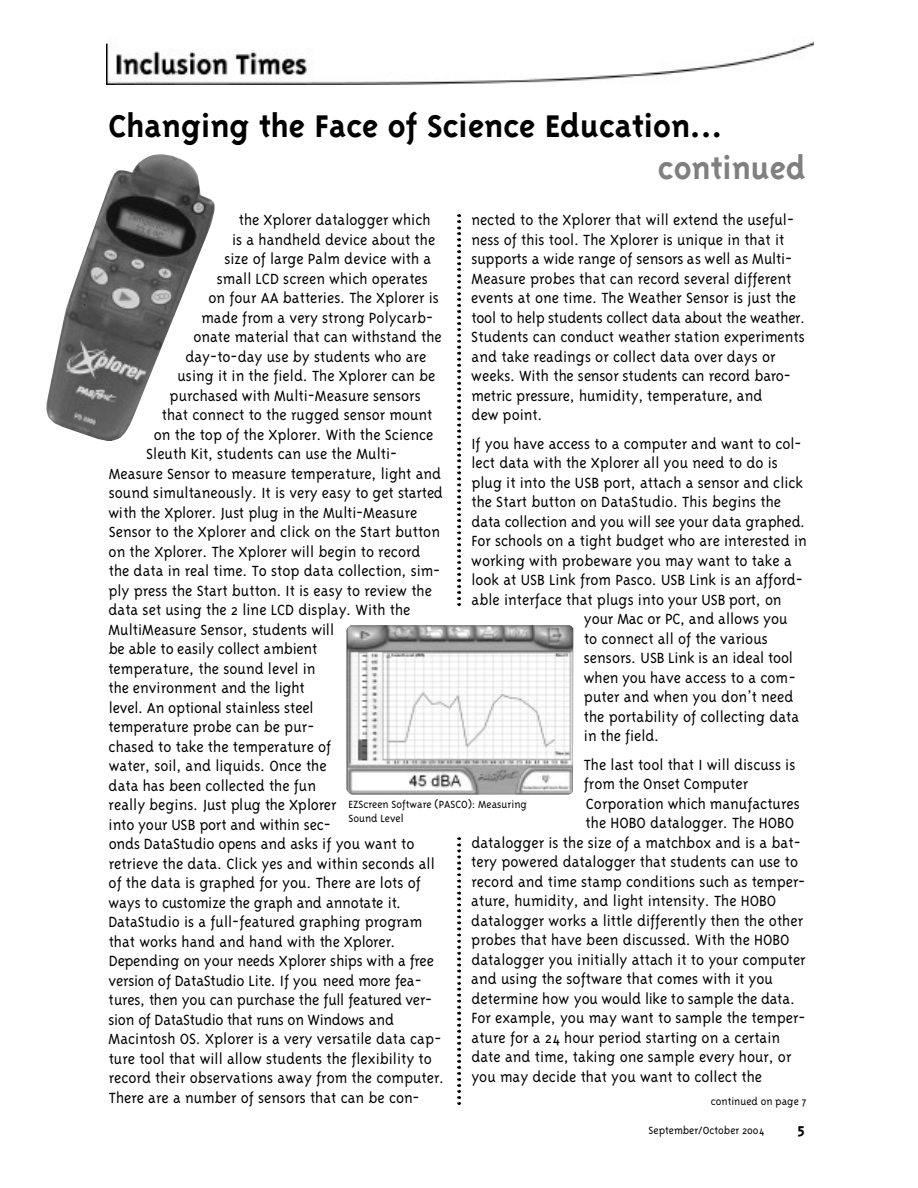
<style>
.page{position:relative;width:918px;height:1188px;background:#fff}
.page>*{position:absolute;margin:0;border:0;box-sizing:border-box;transform-origin:0 0}
.t1{font:700 36px "Triplex";color:#000}
.t2{font:700 36px "Triplex";color:#808080}
.t3{font:300 16.95px/19.5px "Triplex";color:#000}
.t4{font:300 16.95px "Triplex";letter-spacing:-.025em;color:#000}
.t5{font:700 16.95px "Triplex";color:#000}
.t6{font:300 12px/14.2px "Triplex";color:#000}
</style>
<div class="page">
<img style="left:458px;top:215px;width:3px;height:391px">
<img style="left:107px;top:42px;width:706px;height:42px">
<img style="left:46px;top:154px;width:169px;height:287px">
<img style="left:346px;top:625px;width:227px;height:170px">
<img style="left:458px;top:837px;width:2px;height:267px">
<h1 class="t1" style="left:109px;top:110px;width:616px">Changing the Face of Science Education...</h1>
<h1 class="t2" style="left:658px;top:152px;width:149px">continued</h1>
<p class="t3" style="left:471px;top:211px;width:335px">nected to the Xplorer that will extend the useful&shy;ness of this tool. The Xplorer is unique in that it supports a wide range of sensors as well as Multi-Measure probes that can record several different events at one time. The Weather Sensor is just the tool to help students collect data about the weather.<br>Students can conduct weather station experiments and take readings or collect data over days or weeks. With the sensor students can record baro&shy;metric pressure, humidity, temperature, and<br>dew point.</p>
<p class="t3" style="left:471px;top:435px;width:332px">If you have access to a computer and want to col-</p>
<p class="t3" style="left:471px;top:454px;width:308px">lect data with the Xplorer all you need to do is</p>
<p class="t3" style="left:471px;top:474px;width:333px">plug it into the USB port, attach a sensor and click</p>
<p class="t3" style="left:471px;top:493px;width:311px">the Start button on DataStudio. This begins the</p>
<p class="t3" style="left:472px;top:513px;width:335px">data collection and you will see your data graphed.</p>
<p class="t3" style="left:471px;top:532px;width:337px">For schools on a tight budget who are interested in</p>
<p class="t3" style="left:471px;top:552px;width:322px">working with probeware you may want to take a</p>
<p class="t3" style="left:471px;top:571px;width:333px">look at USB Link from Pasco. USB Link is an afford-</p>
<p class="t3" style="left:472px;top:591px;width:311px">able interface that plugs into your USB port, on</p>
<p class="t3" style="left:584px;top:610px;width:205px">your Mac or PC, and allows you</p>
<p class="t3" style="left:584px;top:630px;width:185px">to connect all of the various</p>
<p class="t3" style="left:584px;top:649px;width:211px">sensors. USB Link is an ideal tool</p>
<p class="t3" style="left:584px;top:669px;width:213px">when you have access to a com-</p>
<p class="t3" style="left:584px;top:688px;width:211px">puter and when you don’t need</p>
<p class="t3" style="left:584px;top:708px;width:217px">the portability of collecting data</p>
<p class="t3" style="left:584px;top:727px;width:77px">in the field.</p>
<p class="t3" style="left:584px;top:756px;width:213px">The last tool that I will discuss is</p>
<p class="t3" style="left:584px;top:775px;width:166px">from the Onset Computer</p>
<p class="t3" style="left:586px;top:795px;width:216px">Corporation which manufactures</p>
<p class="t3" style="left:586px;top:814px;width:210px">the HOBO datalogger. The HOBO</p>
<p class="t3" style="left:471px;top:834px;width:331px">datalogger is the size of a matchbox and is a bat-</p>
<p class="t3" style="left:471px;top:853px;width:328px">tery powered datalogger that students can use to</p>
<p class="t3" style="left:472px;top:873px;width:335px">record and time stamp conditions such as temper-</p>
<p class="t3" style="left:471px;top:892px;width:307px">ature, humidity, and light intensity. The HOBO</p>
<p class="t3" style="left:471px;top:912px;width:333px">datalogger works a little differently then the other</p>
<p class="t3" style="left:471px;top:931px;width:320px">probes that have been discussed. With the HOBO</p>
<p class="t3" style="left:471px;top:951px;width:336px">datalogger you initially attach it to your computer</p>
<p class="t3" style="left:471px;top:970px;width:303px">and using the software that comes with it you</p>
<p class="t3" style="left:471px;top:990px;width:325px">determine how you would like to sample the data.</p>
<p class="t3" style="left:471px;top:1009px;width:336px">For example, you may want to sample the temper-</p>
<p class="t3" style="left:472px;top:1029px;width:310px">ature for a 24 hour period starting on a certain</p>
<p class="t3" style="left:471px;top:1048px;width:322px">date and time, taking one sample every hour, or</p>
<p class="t3" style="left:471px;top:1068px;width:292px">you may decide that you want to collect the</p>
<p class="t6" style="left:711px;top:1095px;width:98px">continued on page 7</p>
<p class="t3" style="left:239px;top:211px;width:193px">the Xplorer datalogger which</p>
<p class="t3" style="left:232px;top:231px;width:205px">is a handheld device about the</p>
<p class="t3" style="left:224px;top:250px;width:208px">size of large Palm device with a</p>
<p class="t3" style="left:217px;top:270px;width:213px">small LCD screen which operates</p>
<p class="t3" style="left:209px;top:289px;width:232px">on four AA batteries. The Xplorer is</p>
<p class="t3" style="left:201px;top:309px;width:233px">made from a very strong Polycarb-</p>
<p class="t3" style="left:193px;top:328px;width:250px">onate material that can withstand the</p>
<p class="t3" style="left:185px;top:348px;width:242px">day-to-day use by students who are</p>
<p class="t3" style="left:177px;top:367px;width:260px">using it in the field. The Xplorer can be</p>
<p class="t3" style="left:170px;top:387px;width:253px">purchased with Multi-Measure sensors</p>
<p class="t3" style="left:162px;top:406px;width:272px">that connect to the rugged sensor mount</p>
<p class="t3" style="left:154px;top:426px;width:281px">on the top of the Xplorer. With the Science</p>
<p class="t3" style="left:146px;top:445px;width:253px">Sleuth Kit, students can use the Multi-</p>
<p class="t3" style="left:109px;top:465px;width:334px">Measure Sensor to measure temperature, light and</p>
<p class="t3" style="left:109px;top:484px;width:336px">sound simultaneously. It is very easy to get started</p>
<p class="t3" style="left:109px;top:504px;width:310px">with the Xplorer. Just plug in the Multi-Measure</p>
<p class="t3" style="left:109px;top:523px;width:333px">Sensor to the Xplorer and click on the Start button</p>
<p class="t3" style="left:109px;top:543px;width:313px">on the Xplorer. The Xplorer will begin to record</p>
<p class="t3" style="left:109px;top:562px;width:333px">the data in real time. To stop data collection, sim-</p>
<p class="t3" style="left:108px;top:582px;width:325px">ply press the Start button. It is easy to review the</p>
<p class="t3" style="left:108px;top:601px;width:303px">data set using the 2 line LCD display. With the</p>
<p class="t3" style="left:108px;top:621px;width:227px">MultiMeasure Sensor, students will</p>
<p class="t3" style="left:109px;top:640px;width:210px">be able to easily collect ambient</p>
<p class="t3" style="left:108px;top:660px;width:208px">t e mperature, the sound level in</p>
<p class="t3" style="left:108px;top:679px;width:198px">the environment and the light</p>
<p class="t3" style="left:109px;top:699px;width:206px">level. An optional stainless steel</p>
<p class="t3" style="left:109px;top:718px;width:207px">t e m p e rature probe can be pur-</p>
<p class="t3" style="left:109px;top:738px;width:224px">chased to take the temperature of</p>
<p class="t3" style="left:109px;top:757px;width:219px">water, soil, and liquids. Once the</p>
<p class="t3" style="left:109px;top:777px;width:209px">data has been collected the fun</p>
<p class="t3" style="left:109px;top:796px;width:229px">really begins. Just plug the Xplorer</p>
<p class="t3" style="left:108px;top:816px;width:224px">into your USB port and within sec-</p>
<p class="t3" style="left:109px;top:835px;width:307px">onds DataStudio opens and asks if you want to</p>
<p class="t3" style="left:109px;top:855px;width:328px">retrieve the data. Click yes and within seconds all</p>
<p class="t3" style="left:109px;top:874px;width:314px">of the data is graphed for you. There are lots of</p>
<p class="t3" style="left:109px;top:894px;width:294px">ways to customize the graph and annotate it.</p>
<p class="t3" style="left:108px;top:913px;width:315px">D a t aStudio is a full-featured graphing program</p>
<p class="t3" style="left:109px;top:933px;width:288px">that works hand and hand with the Xplorer.</p>
<p class="t3" style="left:109px;top:952px;width:327px">Depending on your needs Xplorer ships with a free</p>
<p class="t3" style="left:109px;top:972px;width:315px">version of DataStudio Lite. If you need more fea-</p>
<p class="t3" style="left:108px;top:991px;width:325px">tures, then you can purchase the full featured ver-</p>
<p class="t4" style="left:109px;top:1012px;width:287px">sion of DataStudio that runs on Windows and</p>
<p class="t3" style="left:108px;top:1030px;width:335px">Macintosh OS. Xplorer is a very versatile data cap-</p>
<p class="t3" style="left:109px;top:1050px;width:325px">ture tool that will allow students the flexibility to</p>
<p class="t3" style="left:109px;top:1069px;width:337px">record their observations away from the computer.</p>
<p class="t3" style="left:109px;top:1089px;width:312px">There are a number of sensors that can be con-</p>
<p class="t6" style="left:348px;top:798px;width:180px">EZScreen Software (PASCO): Measuring<br>Sound Level</p>
<p class="t6" style="left:649px;top:1124px;width:117px">September/October 2004</p>
<p class="t5" style="left:797px;top:1121px;width:9px">5</p>
</div>
